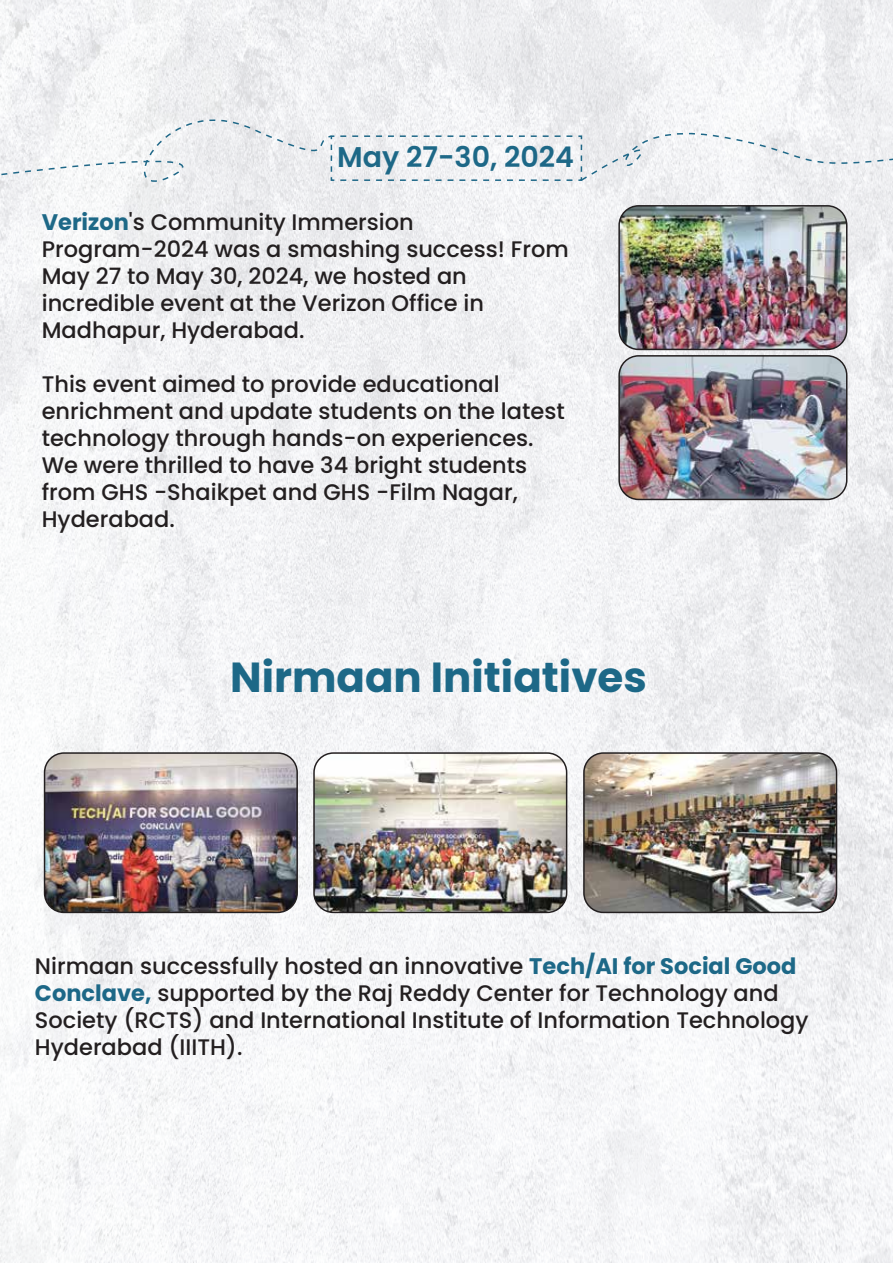
<style>
.page{position:relative;width:893px;height:1263px;background:#fff}
.page>*{position:absolute;margin:0;border:0;box-sizing:border-box;transform-origin:0 0}
.t1{font:700 42px "Poppins";color:#1d6887}
.t2{font:600 28.5px "Poppins";color:#1d6887}
.t3{font:500 22.5px/27px "Poppins";color:#231f20}
.s1{font-weight:700;color:#1d6887}
</style>
<div class="page">
<img style="left:0;top:0;width:893px;height:1263px">
<img style="left:45px;top:753px;width:252px;height:159px">
<div style="left:44px;top:752px;width:254px;height:161px;border:2px solid #231f20;border-radius:20px"></div>
<img style="left:619px;top:210px;width:228px;height:139px">
<div style="left:618px;top:205px;width:229px;height:145px;border:2px solid #231f20;border-radius:19px"></div>
<img style="left:619px;top:356px;width:228px;height:143px">
<div style="left:618px;top:355px;width:229px;height:145px;border:2px solid #231f20;border-radius:19px"></div>
<img style="left:314px;top:753px;width:253px;height:159px">
<div style="left:313px;top:752px;width:254px;height:161px;border:2px solid #231f20;border-radius:20px"></div>
<img style="left:584px;top:753px;width:252px;height:159px">
<div style="left:583px;top:752px;width:254px;height:161px;border:2px solid #231f20;border-radius:20px"></div>
<svg style="left:0;top:88px;width:893px;height:122px"></svg>
<p class="t2" style="left:337px;top:140px;width:239px">May 27-30, 2024</p>
<p class="t3" style="left:42px;top:209px;width:529px"><span class="s1">Verizon</span>'s Community Immersion Program-2024 was a smashing success! From May 27 to May 30, 2024, we hosted an incredible event at the Verizon Office in Madhapur, Hyderabad.</p>
<p class="t3" style="left:42px;top:371px;width:524px">This event aimed to provide educational enrichment and update students on the latest technology through hands-on experiences.<br>We were thrilled to have 34 bright students from GHS -Shaikpet and GHS -Film Nagar, Hyderabad.</p>
<h1 class="t1" style="left:230px;top:653px;width:418px">Nirmaan Initiatives</h1>
<p class="t3" style="left:35px;top:953px;width:775px">Nirmaan successfully hosted an innovative <span class="s1">Tech/AI for Social Good Conclave,</span> supported by the Raj Reddy Center for Technology and Society (RCTS) and International Institute of Information Technology Hyderabad (IIITH).</p>
</div>
